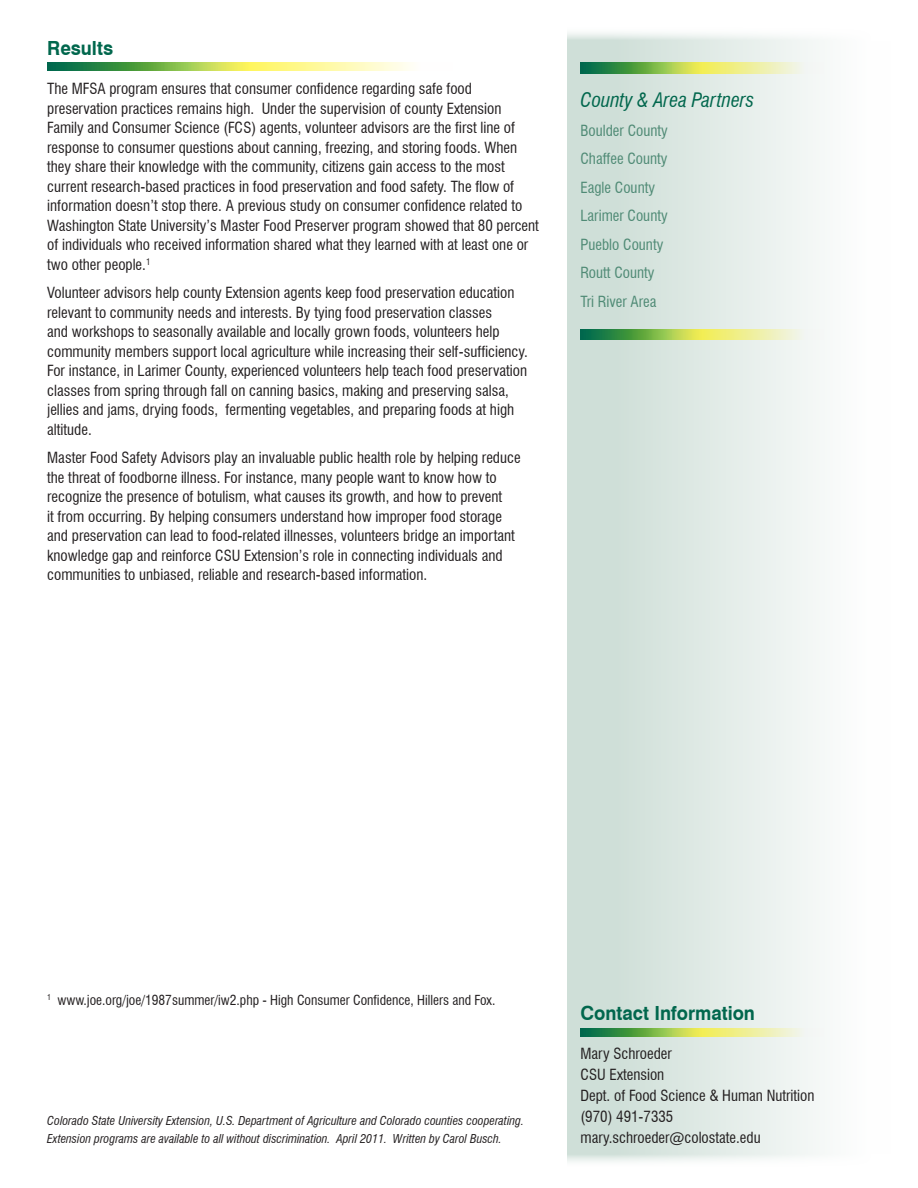
<style>
.page{position:relative;width:918px;height:1188px;background:#fff}
.page>*{position:absolute;margin:0;border:0;box-sizing:border-box;transform-origin:0 0}
.head_2{font:700 19.5px "Swiss 721 BT";color:#01674d;scale:.95 1}
.quote{font:italic condensed 19.5px "Swiss 721 BT";color:#01674d}
.body{font:condensed 15px/19.5px "Swiss 721 BT";color:#231f20}
.quotee{font:condensed 15px "Swiss 721 BT";color:#4f8a75}
.footnote{font:condensed 13.5px "Swiss 721 BT";color:#231f20}
.t1{font:italic condensed 12px/18px "Swiss 721 BT";color:#231f20}
</style>
<div class="page">
<div style="left:567px;top:27px;width:324px;height:1141px;background:linear-gradient(to right,#c9dbd3,#fff)"></div>
<svg style="left:47px;top:63px;width:364px;height:7px"></svg>
<svg style="left:580px;top:63px;width:244px;height:10px"></svg>
<svg style="left:580px;top:329px;width:244px;height:11px"></svg>
<svg style="left:580px;top:1029px;width:244px;height:7px"></svg>
<p class="head_2" style="left:47px;top:37px;width:71px">Results</p>
<p class="body" style="left:47px;top:79px;width:493px">The MFSA program ensures that consumer confidence regarding safe food preservation practices remains high. Under the supervision of county Extension Family and Consumer Science (FCS) agents, volunteer advisors are the first line of response to consumer questions about canning, freezing, and storing foods. When they share their knowledge with the community, citizens gain access to the most current research-based practices in food preservation and food safety. The flow of information doesn’t stop there. A previous study on consumer confidence related to Washington State University’s Master Food Preserver program showed that 80 percent of individuals who received information shared what they learned with at least one or two other people.<sup>1</sup></p>
<p class="body" style="left:47px;top:283px;width:482px">Volunteer advisors help county Extension agents keep food preservation education relevant to community needs and interests. By tying food preservation classes<br>and workshops to seasonally available and locally grown foods, volunteers help community members support local agriculture while increasing their self-sufficiency.<br>For instance, in Larimer County, experienced volunteers help teach food preservation classes from spring through fall on canning basics, making and preserving salsa, jellies and jams, drying foods, fermenting vegetables, and preparing foods at high altitude.</p>
<p class="body" style="left:47px;top:448px;width:475px">Master Food Safety Advisors play an invaluable public health role by helping reduce the threat of foodborne illness. For instance, many people want to know how to recognize the presence of botulism, what causes its growth, and how to prevent<br>it from occurring. By helping consumers understand how improper food storage and preservation can lead to food-related illnesses, volunteers bridge an important knowledge gap and reinforce CSU Extension’s role in connecting individuals and communities to unbiased, reliable and research-based information.</p>
<p class="quote" style="left:580px;top:89px;width:175px">County &amp; Area Partners</p>
<p class="quotee" style="left:580px;top:121px;width:89px">Boulder County</p>
<p class="quotee" style="left:580px;top:150px;width:89px">Chaffee County</p>
<p class="quotee" style="left:580px;top:178px;width:76px">Eagle County</p>
<p class="quotee" style="left:580px;top:207px;width:89px">Larimer County</p>
<p class="quotee" style="left:580px;top:235px;width:84px">Pueblo County</p>
<p class="quotee" style="left:580px;top:264px;width:76px">Routt County</p>
<p class="quotee" style="left:580px;top:292px;width:78px">Tri River Area</p>
<p class="footnote" style="left:47px;top:992px;width:450px"><sup>1</sup> www.joe.org/joe/1987summer/iw2.php - High Consumer Confidence, Hillers and Fox.</p>
<p class="t1" style="left:47px;top:1112px;width:478px">Colorado State University Extension, U.S. Department of Agriculture and Colorado counties cooperating.<br>Extension programs are available to all without discrimination. April 2011. Written by Carol Busch.</p>
<p class="head_2" style="left:580px;top:1002px;width:185px">Contact Information</p>
<p class="body" style="left:580px;top:1044px;width:93px">Mary Schroeder</p>
<p class="body" style="left:580px;top:1065px;width:85px">CSU Extension</p>
<p class="body" style="left:580px;top:1086px;width:236px">Dept. of Food Science &amp; Human Nutrition</p>
<p class="body" style="left:580px;top:1107px;width:94px">(970) 491-7335</p>
<p class="body" style="left:580px;top:1128px;width:182px">mary.schroeder@colostate.edu</p>
</div>
